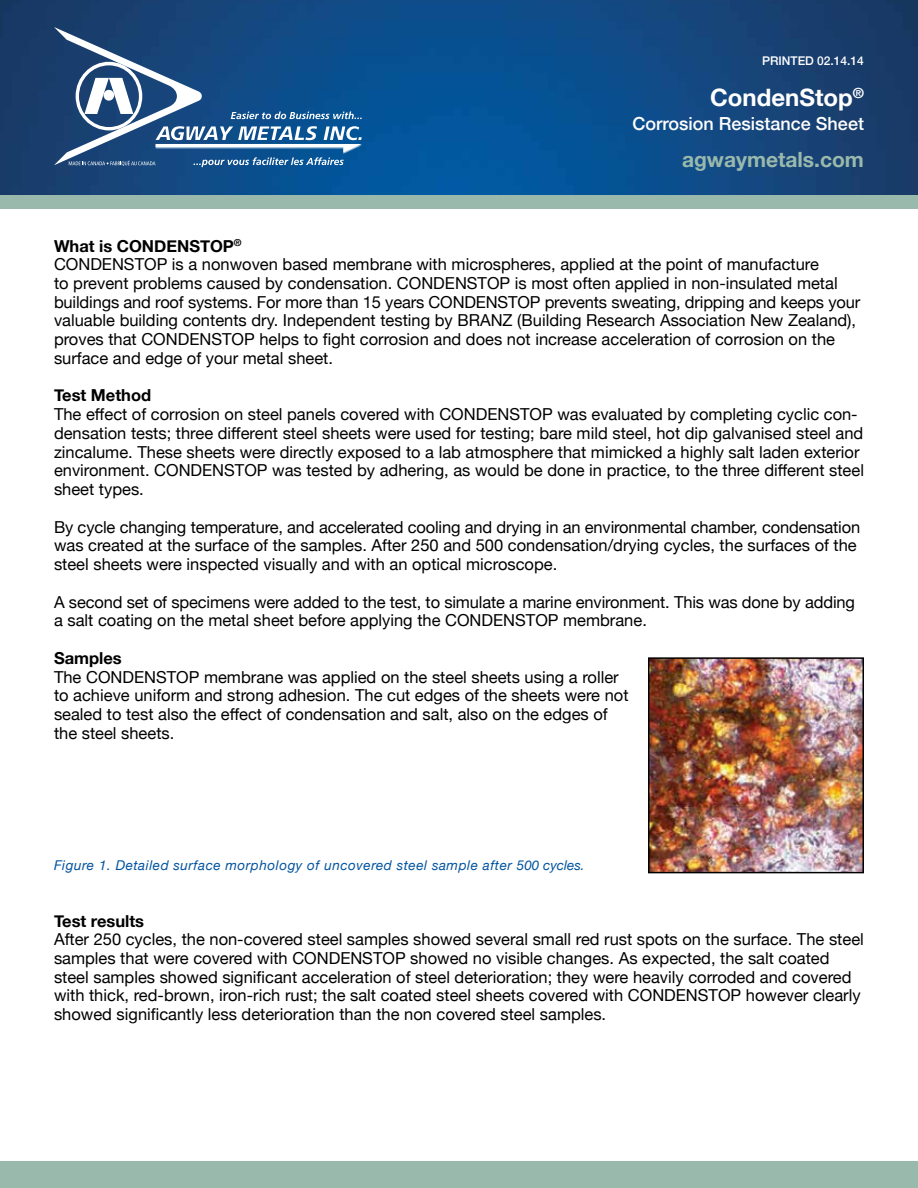
<style>
.page{position:relative;width:918px;height:1188px;background:#fff}
.page>*{position:absolute;margin:0;border:0;box-sizing:border-box;transform-origin:0 0}
.t1{font:700 24px "Helvetica Neue";color:#fff}
.t2{font:700 21px "Helvetica Neue";color:#9ab9ad}
.t3{font:500 18px "Helvetica Neue";color:#fff}
.t4{font:16.5px/18.8px "Helvetica Neue";color:#000}
.t5{font:700 16.5px "Helvetica Neue";color:#000}
.t6{font:italic 13.5px "Helvetica Neue";letter-spacing:.04em;color:#00539f}
.t7{font:500 12px "Helvetica Neue";color:#fff}
.s1{font-weight:700}
</style>
<div class="page">
<img style="left:0;top:0;width:918px;height:195px">
<div style="left:0;top:195px;width:918px;height:13px;background:#9ab9ad"></div>
<div style="left:0;top:1161px;width:918px;height:27px;background:#9ab9ad"></div>
<svg style="left:54px;top:27px;width:308px;height:140px;background:#366595"></svg>
<img style="left:651px;top:660px;width:210px;height:210px">
<div style="left:648px;top:657px;width:216px;height:216px;border:2px solid #000"></div>
<p class="t7" style="left:762px;top:52px;width:103px">printed 02.14.14</p>
<h1 class="t1" style="left:710px;top:78px;width:155px">CondenStop<sup>®</sup></h1>
<p class="t3" style="left:633px;top:109px;width:233px">Corrosion Resistance Sheet</p>
<p class="t2" style="left:682px;top:143px;width:183px">agwaymetals.com</p>
<p class="t4" style="left:54px;top:237px;width:808px"><span class="s1">What is CONDENSTOP</span><sup>®<br></sup>CONDENSTOP is a nonwoven based membrane with microspheres, applied at the point of manufacture<br>to prevent problems caused by condensation. CONDENSTOP is most often applied in non-insulated metal buildings and roof systems. For more than 15 years CONDENSTOP prevents sweating, dripping and keeps your valuable building contents dry. Independent testing by BRANZ (Building Research Association New Zealand), proves that CONDENSTOP helps to fight corrosion and does not increase acceleration of corrosion on the surface and edge of your metal sheet.</p>
<p class="t5" style="left:54px;top:383px;width:99px">Test Method</p>
<p class="t4" style="left:54px;top:406px;width:812px">The effect of corrosion on steel panels covered with CONDENSTOP was evaluated by completing cyclic con&shy;densation tests; three different steel sheets were used for testing; bare mild steel, hot dip galvanised steel and zincalume. These sheets were directly exposed to a lab atmosphere that mimicked a highly salt laden exterior environment. CONDENSTOP was tested by adhering, as would be done in practice, to the three different steel sheet types.</p>
<p class="t4" style="left:54px;top:518px;width:808px">By cycle changing temperature, and accelerated cooling and drying in an environmental chamber, condensation was created at the surface of the samples. After 250 and 500 condensation/drying cycles, the surfaces of the steel sheets were inspected visually and with an optical microscope.</p>
<p class="t4" style="left:54px;top:593px;width:803px">A second set of specimens were added to the test, to simulate a marine environment. This was done by adding a salt coating on the metal sheet before applying the CONDENSTOP membrane.</p>
<p class="t5" style="left:54px;top:645px;width:69px">Samples</p>
<p class="t4" style="left:54px;top:668px;width:576px">The CONDENSTOP membrane was applied on the steel sheets using a roller to achieve uniform and strong adhesion. The cut edges of the sheets were not sealed to test also the effect of condensation and salt, also on the edges of the steel sheets.</p>
<p class="t6" style="left:54px;top:856px;width:532px">Figure 1. Detailed surface morphology of uncovered steel sample after 500 cycles.</p>
<p class="t5" style="left:54px;top:908px;width:92px">Test results</p>
<p class="t4" style="left:54px;top:931px;width:811px">After 250 cycles, the non-covered steel samples showed several small red rust spots on the surface. The steel samples that were covered with CONDENSTOP showed no visible changes. As expected, the salt coated steel samples showed significant acceleration of steel deterioration; they were heavily corroded and covered with thick, red-brown, iron-rich rust; the salt coated steel sheets covered with CONDENSTOP however clearly showed significantly less deterioration than the non covered steel samples.</p>
</div>
